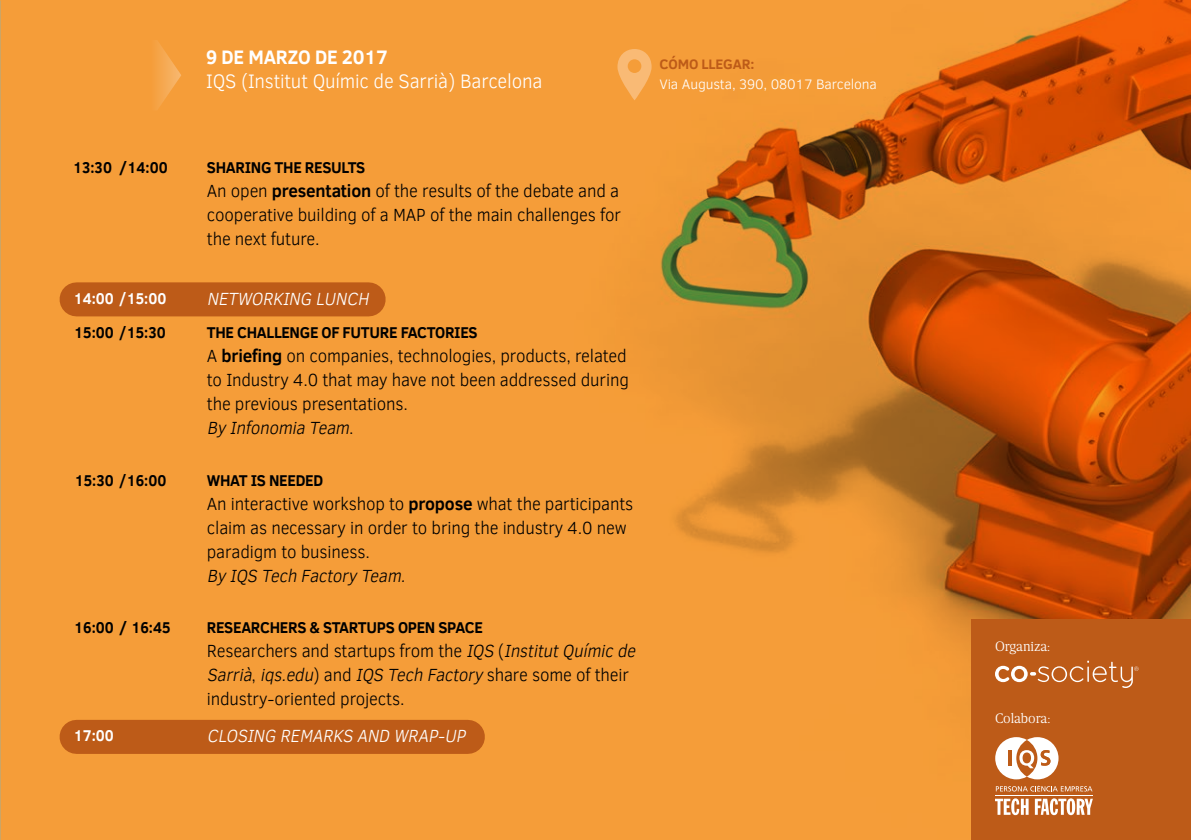
<style>
.page{position:relative;width:1191px;height:840px;background:#fff}
.page>*{position:absolute;margin:0;border:0;box-sizing:border-box;transform-origin:0 0}
.t1{font:300 20px "Clear Sans";letter-spacing:-.01em;color:#fff;scale:.95 1}
.t2{font:700 20px "Clear Sans";letter-spacing:-.01em;color:#fff;scale:.95 1}
.t3{font:300 18px/24px "Clear Sans";letter-spacing:-.01em;color:#000;scale:.95 1}
.t4{font:italic 300 18px "Clear Sans";color:#fff;scale:.95 1}
.t5{font:italic 300 18px "Clear Sans";color:#000;scale:.95 1}
.t6{font:700 16px "Clear Sans";letter-spacing:-.02em;color:#000;scale:.95 1}
.t7{font:700 16px "Clear Sans";letter-spacing:-.02em;color:#000;scale:.9 1}
.t8{font:700 16px "Clear Sans";color:#fff;scale:.9 1}
.t9{font:300 14px "Clear Sans";letter-spacing:-.01em;color:#fff}
.t10{font:300 14px "Breve News";letter-spacing:-.01em;color:#fff}
.t11{font:700 14px "Clear Sans";letter-spacing:-.01em;color:#bd5b18}
.s1{font-weight:700}
.s2{font-style:italic}
</style>
<div class="page">
<img style="left:0;top:0;width:1191px;height:839px">
<div style="left:77px;top:282px;width:292px;height:34px;background:#bd5b18"></div>
<div style="left:77px;top:719px;width:391px;height:34px;background:#bd5b18"></div>
<svg style="left:0;top:40px;width:181px;height:70px"></svg>
<div style="left:971px;top:619px;width:220px;height:220px;background:#bd5b18"></div>
<svg style="left:995px;top:660px;width:143px;height:27px"></svg>
<svg style="left:995px;top:737px;width:63px;height:42px"></svg>
<svg style="left:995px;top:785px;width:97px;height:6px"></svg>
<svg style="left:995px;top:798px;width:97px;height:16px"></svg>
<hr style="left:995px;top:794px;width:97px;height:1px;background:#fff">
<svg style="left:617px;top:49px;width:34px;height:51px"></svg>
<div style="left:627px;top:59px;width:14px;height:14px;background:#f59d39;border-radius:50%"></div>
<p class="t2" style="left:206px;top:43px;width:193px">9 DE MARZO DE 2017</p>
<p class="t1" style="left:206px;top:68px;width:355px">IQS (Institut Químic de Sarrià) Barcelona</p>
<p class="t11" style="left:659px;top:54px;width:96px">CÓMO LLEGAR:</p>
<p class="t9" style="left:659px;top:75px;width:219px">Via Augusta, 390, 08017 Barcelona</p>
<p class="t7" style="left:73px;top:156px;width:107px">13:30 /14:00</p>
<p class="t6" style="left:207px;top:156px;width:168px">SHARING THE RESULTS</p>
<p class="t3" style="left:207px;top:179px;width:437px;text-align:justify">An open <span class="s1">presentation</span> of the results of the debate and a cooperative building of a MAP of the main challenges for the next future.</p>
<p class="t8" style="left:74px;top:286px;width:104px">14:00 /15:00</p>
<p class="t4" style="left:207px;top:287px;width:176px">NETWORKING LUNCH</p>
<p class="t7" style="left:74px;top:320px;width:103px">15:00 /15:30</p>
<p class="t6" style="left:207px;top:320px;width:287px">THE CHALLENGE OF FUTURE FACTORIES</p>
<p class="t3" style="left:207px;top:343px;width:446px">A <span class="s1">briefing</span> on companies, technologies, products, related to Industry 4.0 that may have not been addressed during the previous presentations.<br><span class="s2">By Infonomia Team</span>.</p>
<p class="t7" style="left:75px;top:468px;width:103px">15:30 /16:00</p>
<p class="t6" style="left:207px;top:468px;width:124px">WHAT IS NEEDED</p>
<p class="t3" style="left:207px;top:491px;width:450px">An interactive workshop to <span class="s1">propose</span> what the participants claim as necessary in order to bring the industry 4.0 new paradigm to business.</p>
<p class="t5" style="left:207px;top:563px;width:215px">By IQS Tech Factory Team.</p>
<p class="t7" style="left:74px;top:615px;width:108px">16:00 / 16:45</p>
<p class="t6" style="left:207px;top:615px;width:292px">RESEARCHERS &amp; STARTUPS OPEN SPACE</p>
<p class="t3" style="left:207px;top:638px;width:457px">Researchers and startups from the <span class="s2">IQS</span> (<span class="s2">InstitutQuímicde<br>Sarrià</span>, <span class="s2">iqs.edu</span>) a n d <span class="s2">IQS Tech Factory</span> s h a re s o m e o f t h e i r industry-oriented projects.</p>
<p class="t8" style="left:74px;top:723px;width:46px">17:00</p>
<p class="t4" style="left:207px;top:724px;width:278px">CLOSING REMARKS AND WRAP-UP</p>
<p class="t10" style="left:995px;top:638px;width:57px">Organiza:</p>
<p class="t10" style="left:995px;top:710px;width:57px">Colabora:</p>
</div>
